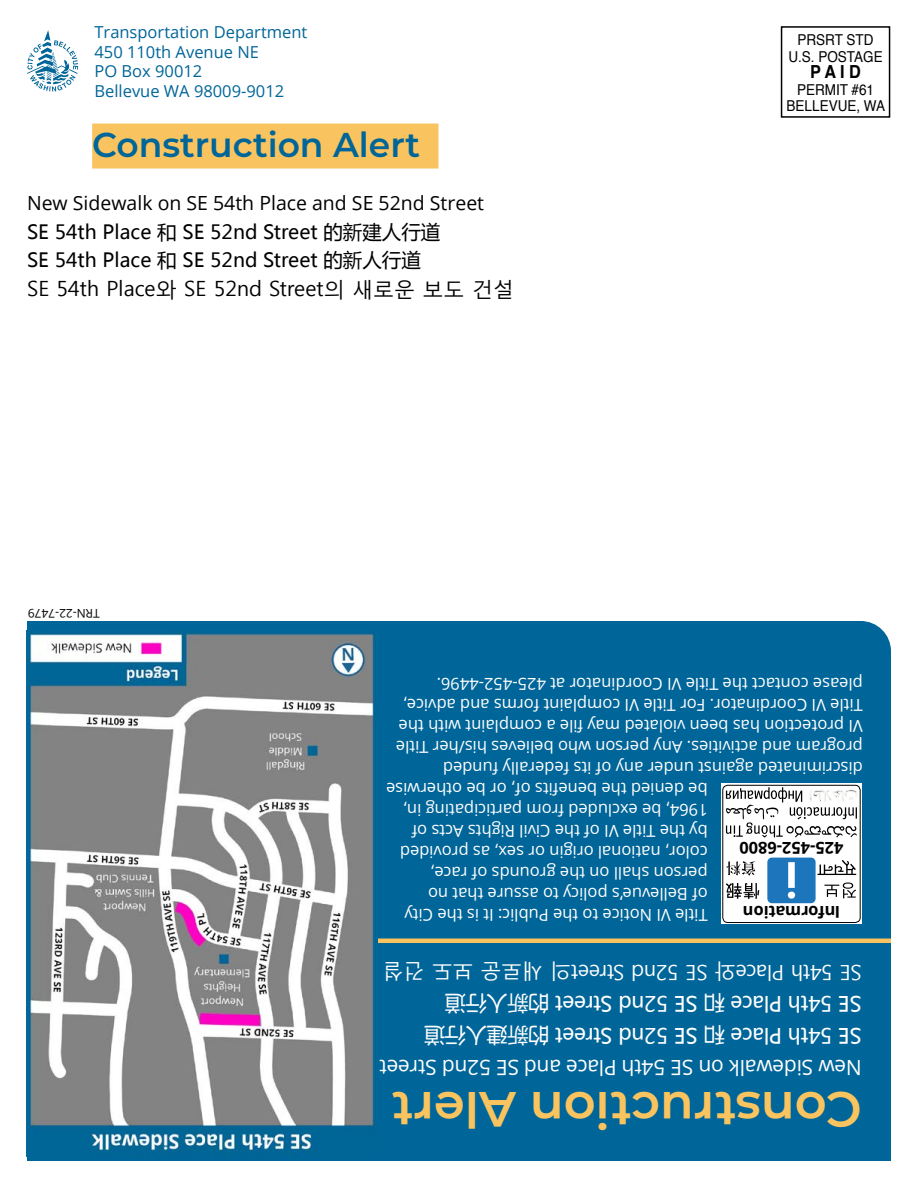
<style>
.page{position:relative;width:918px;height:1188px;background:#fff}
.page>*{position:absolute;margin:0;border:0;box-sizing:border-box;transform-origin:0 0}
.large_yellow_text{font:600 49.5px "Montserrat";color:#f9c45f}
.mailerr_side_header{font:600 34.5px "Montserrat";color:#006598}
.white_text{font:21px "Microsoft Ya Hei";letter-spacing:-.01em;color:#fff}
.white_text-2{font:21px "Open Sans";letter-spacing:-.01em;color:#fff}
.white_text-3{font:21px "Malgun Gothic";letter-spacing:-.01em;color:#fff}
.address_mailer_side{font:21px "Malgun Gothic";color:#000}
.address_mailer_side-2{font:19.5px "Microsoft Ya Hei";color:#000}
.address_mailer_side-3{font:19.5px "Open Sans";color:#000}
.t1{font:700 18px "Helvetica";color:#000;scale:.9 1}
.TItle_VI_and_ADA_tex{font:16.5px "Open Sans";color:#fff}
.t2{font:16.5px "Open Sans";color:#006598}
.t3{font:700 16.35px "Open Sans";color:#000}
.t4{font:15px/16.5px "Helvetica";color:#000;text-align:center;scale:.9 1}
.text{font:12px "Open Sans";color:#000}
</style>
<div class="page">
<svg style="left:27px;top:30px;width:51px;height:62px"></svg>
<div style="left:92px;top:124px;width:346px;height:45px;background:#f9c45f"></div>
<div style="left:27px;top:621px;width:864px;height:540px;background:#006598"></div>
<hr style="left:54px;top:939px;width:837px;height:4px;background:#f9c45f">
<svg style="left:721px;top:784px;width:141px;height:140px"></svg>
<div style="left:723px;top:785px;width:137px;height:138px;background:#fff;border-radius:5px"></div>
<div style="left:722px;top:785px;width:139px;height:138px;border:1px solid #000;border-radius:5px"></div>
<svg style="left:726px;top:861px;width:29px;height:15px"></svg>
<svg style="left:824px;top:882px;width:32px;height:16px"></svg>
<svg style="left:818px;top:860px;width:38px;height:15px"></svg>
<svg style="left:726px;top:883px;width:33px;height:16px"></svg>
<svg style="left:726px;top:787px;width:131px;height:51px"></svg>
<div style="left:767px;top:858px;width:49px;height:45px;background:#1d76bc;border-radius:5px"></div>
<svg style="left:788px;top:862px;width:7px;height:37px"></svg>
<img style="left:27px;top:630px;width:351px;height:526px">
<div style="left:781px;top:26px;width:109px;height:92px;border:2px solid #000"></div>
<p class="t2" style="left:94px;top:21px;width:214px">Transportation Department</p>
<p class="t2" style="left:94px;top:40px;width:166px">450 110th Avenue NE</p>
<p class="t2" style="left:94px;top:60px;width:109px">PO Box 90012</p>
<p class="t2" style="left:94px;top:79px;width:191px">Bellevue WA 98009-9012</p>
<p class="mailerr_side_header" style="left:92px;top:120px;width:329px">Construction Alert</p>
<p class="address_mailer_side-3" style="left:27px;top:190px;width:459px">New Sidewalk on SE 54th Place and SE 52nd Street</p>
<p class="address_mailer_side-2" style="left:27px;top:219px;width:415px">SE 54th Place 和 SE 52nd Street 的新建人行道</p>
<p class="address_mailer_side-2" style="left:27px;top:247px;width:395px">SE 54th Place 和 SE 52nd Street 的新人行道</p>
<p class="address_mailer_side" style="left:27px;top:276px;width:489px">SE 54th Place와 SE 52nd Street의 새로운 보도 건설</p>
<p class="text" style="left:100px;top:621px;width:74px;rotate:-180deg">TRN-22-7479</p>
<p class="t4" style="left:788px;top:31px;width:106px">PRSRT STD<br>U.S. POSTAGE</p>
<p class="t1" style="left:810px;top:55px;width:58px">PA I D</p>
<p class="t4" style="left:787px;top:81px;width:111px">PERMIT #61<br>BELLEVUE, WA</p>
<p class="TItle_VI_and_ADA_tex" style="left:863px;top:696px;width:428px;rotate:-180deg">please contact the Title VI Coordinator at 425-452-4496.</p>
<p class="TItle_VI_and_ADA_tex" style="left:863px;top:717px;width:461px;rotate:-180deg">Title VI Coordinator. For Title VI complaint forms and advice,</p>
<p class="TItle_VI_and_ADA_tex" style="left:863px;top:738px;width:466px;rotate:-180deg">VI protection has been violated may file a complaint with the</p>
<p class="TItle_VI_and_ADA_tex" style="left:863px;top:759px;width:468px;rotate:-180deg">program and activities. Any person who believes his/her Title</p>
<p class="TItle_VI_and_ADA_tex" style="left:863px;top:780px;width:421px;rotate:-180deg">discriminated against under any of its federally funded</p>
<p class="TItle_VI_and_ADA_tex" style="left:708px;top:801px;width:323px;rotate:-180deg">be denied the benefits of, or be otherwise</p>
<p class="TItle_VI_and_ADA_tex" style="left:708px;top:822px;width:306px;rotate:-180deg">1964, be excluded from participating in,</p>
<p class="TItle_VI_and_ADA_tex" style="left:708px;top:843px;width:297px;rotate:-180deg">by the Title VI of the Civil Rights Acts of</p>
<p class="TItle_VI_and_ADA_tex" style="left:708px;top:864px;width:309px;rotate:-180deg">color, national origin or sex, as provided</p>
<p class="TItle_VI_and_ADA_tex" style="left:708px;top:885px;width:279px;rotate:-180deg">person shall on the grounds of race,</p>
<p class="TItle_VI_and_ADA_tex" style="left:708px;top:906px;width:281px;rotate:-180deg">of Bellevue’s policy to assure that no</p>
<p class="TItle_VI_and_ADA_tex" style="left:708px;top:927px;width:305px;rotate:-180deg">Title VI Notice to the Public: It is the City</p>
<p class="t3" style="left:844px;top:860px;width:106px;rotate:-180deg">425-452-6800</p>
<p class="t3" style="left:840px;top:924px;width:99px;rotate:-180deg">nI rof mation</p>
<p class="white_text-3" style="left:862px;top:984px;width:481px;rotate:-180deg">SE 54th Place와 SE 52nd Street의 새로운 보도 건설</p>
<p class="white_text" style="left:862px;top:1018px;width:418px;rotate:-180deg">SE 54th Place 和 SE 52nd Street 的新人行道</p>
<p class="white_text" style="left:862px;top:1050px;width:439px;rotate:-180deg">SE 54th Place 和 SE 52nd Street 的新建人行道</p>
<p class="white_text-2" style="left:862px;top:1082px;width:484px;rotate:-180deg">New Sidewalk on SE 54th Place and SE 52nd Street</p>
<p class="large_yellow_text" style="left:862px;top:1145px;width:472px;rotate:-180deg">Construction Alert</p>
</div>
